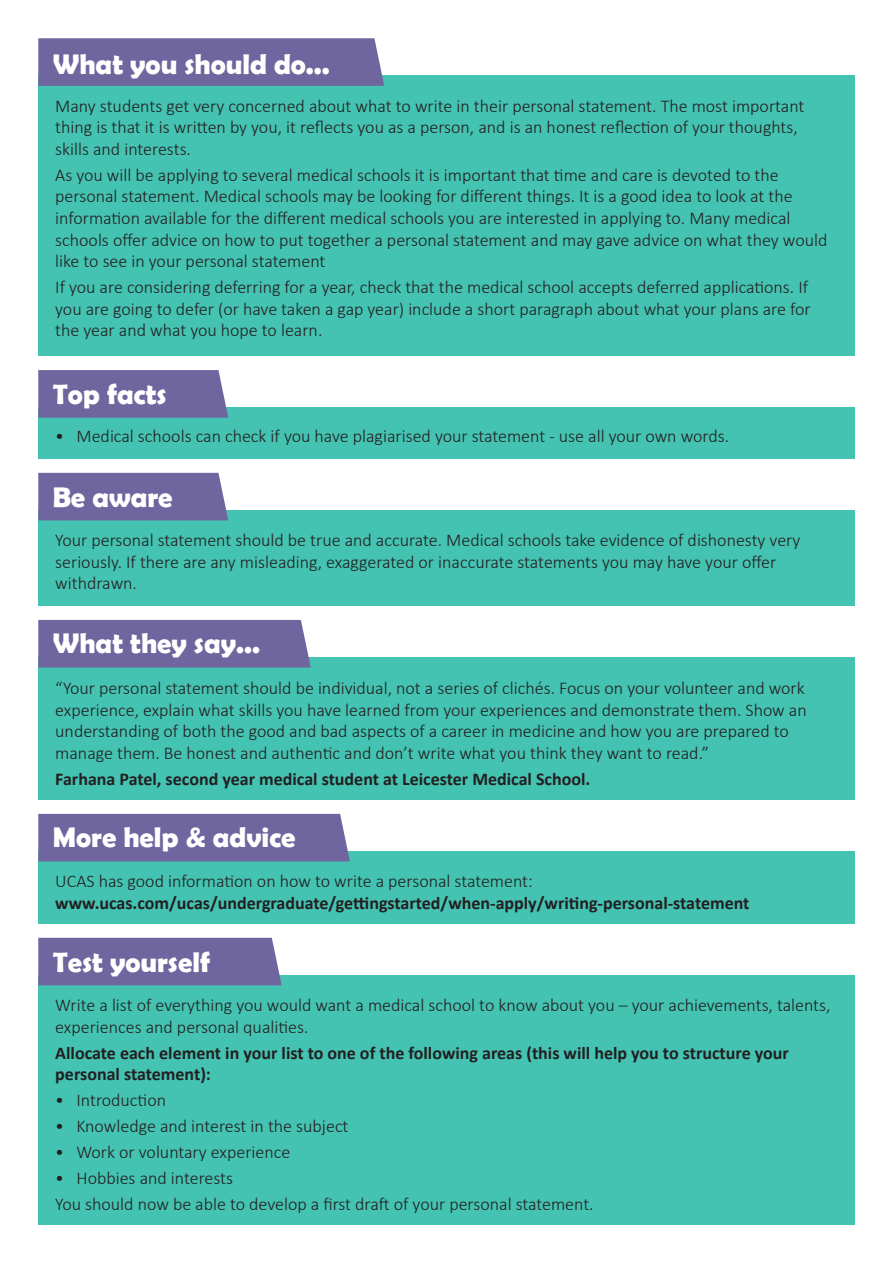
<style>
.page{position:relative;width:893px;height:1263px;background:#fff}
.page>*{position:absolute;margin:0;border:0;box-sizing:border-box;transform-origin:0 0}
.t1{font:700 28.5px "Berlin Sans FB Demi";color:#fff}
.Body{font:300 18px/21.6px "Calibri";color:#231f20}
.Body-2{font:700 18px/21.6px "Calibri";color:#231f20}
.Bullets{font:300 18px "Calibri";color:#231f20}
.s1{font-weight:300}
</style>
<div class="page">
<div style="left:38px;top:75px;width:817px;height:281px;background:#44c2b2"></div>
<div style="left:38px;top:38px;width:346px;height:48px;background:#70669f"></div>
<div style="left:38px;top:510px;width:817px;height:95px;background:#44c2b2"></div>
<div style="left:38px;top:473px;width:190px;height:47px;background:#70669f"></div>
<div style="left:38px;top:851px;width:817px;height:72px;background:#44c2b2"></div>
<div style="left:38px;top:814px;width:312px;height:47px;background:#70669f"></div>
<div style="left:38px;top:975px;width:817px;height:250px;background:#44c2b2"></div>
<div style="left:38px;top:938px;width:244px;height:47px;background:#70669f"></div>
<div style="left:38px;top:657px;width:817px;height:142px;background:#44c2b2"></div>
<div style="left:38px;top:620px;width:273px;height:47px;background:#70669f"></div>
<div style="left:38px;top:407px;width:817px;height:51px;background:#44c2b2"></div>
<svg style="left:38px;top:370px;width:190px;height:48px;background:#736aa1"></svg>
<p class="t1" style="left:53px;top:48px;width:279px">What you should do...</p>
<p class="Body" style="left:55px;top:94px;width:751px">Many students get very concerned about what to write in their personal statement. The most important thing is that it is written by you, it reflects you as a person, and is an honest reflection of your thoughts, skills and interests.</p>
<p class="Body" style="left:55px;top:163px;width:774px">As you will be applying to several medical schools it is important that time and care is devoted to the personal statement. Medical schools may be looking for different things. It is a good idea to look at the information available for the different medical schools you are interested in applying to. Many medical schools offer advice on how to put together a personal statement and may gave advice on what they would like to see in your personal statement</p>
<p class="Body" style="left:55px;top:275px;width:757px">If you are considering deferring for a year, check that the medical school accepts deferred applications. If you are going to defer (or have taken a gap year) include a short paragraph about what your plans are for the year and what you hope to learn.</p>
<p class="t1" style="left:53px;top:378px;width:116px">Top facts</p>
<p class="Bullets" style="left:55px;top:425px;width:675px">• Medical schools can check if you have plagiarised your statement - use all your own words.</p>
<p class="t1" style="left:53px;top:481px;width:121px">Be aware</p>
<p class="Body" style="left:55px;top:529px;width:747px">Your personal statement should be true and accurate. Medical schools take evidence of dishonesty very seriously. If there are any misleading, exaggerated or inaccurate statements you may have your offer withdrawn.</p>
<p class="t1" style="left:53px;top:627px;width:209px">What they say...</p>
<p class="Body" style="left:55px;top:676px;width:753px">“Your personal statement should be individual, not a series of clichés. Focus on your volunteer and work experience, explain what skills you have learned from your experiences and demonstrate them. Show an understanding of both the good and bad aspects of a career in medicine and how you are prepared to manage them. Be honest and authentic and don’t write what you think they want to read.”</p>
<p class="Body-2" style="left:55px;top:768px;width:537px">Farhana Patel, second year medical student at Leicester Medical School.</p>
<p class="t1" style="left:53px;top:820px;width:244px">More help &amp; advice</p>
<p class="Body-2" style="left:55px;top:870px;width:696px"><span class="s1">UCAS has good information on how to write a personal statement: </span>www.ucas.com/ucas/undergraduate/gettingstarted/when-apply/writing-personal-statement</p>
<p class="t1" style="left:53px;top:945px;width:159px">Test yourself</p>
<p class="Body" style="left:55px;top:993px;width:777px">Write a list of everything you would want a medical school to know about you – your achievements, talents, experiences and personal qualities.</p>
<p class="Body-2" style="left:55px;top:1042px;width:735px">Allocate each element in your list to one of the following areas (this will help you to structure your personal statement):</p>
<p class="Bullets" style="left:55px;top:1089px;width:112px">• Introduction</p>
<p class="Bullets" style="left:55px;top:1115px;width:295px">• Knowledge and interest in the subject</p>
<p class="Bullets" style="left:55px;top:1141px;width:237px">• Work or voluntary experience</p>
<p class="Bullets" style="left:55px;top:1166px;width:179px">• Hobbies and interests</p>
<p class="Body" style="left:55px;top:1192px;width:540px">You should now be able to develop a first draft of your personal statement.</p>
</div>
